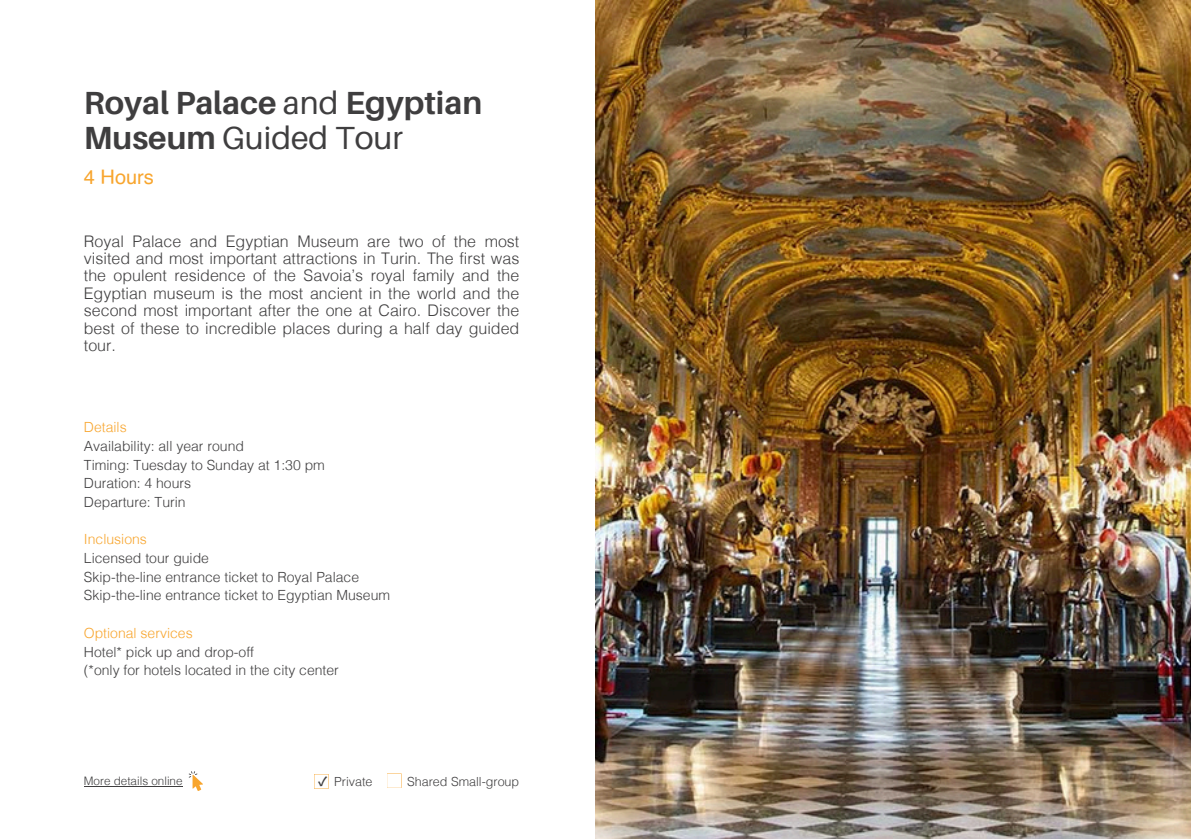
<style>
.page{position:relative;width:1191px;height:839px;background:#fff}
.page>*{position:absolute;margin:0;border:0;box-sizing:border-box;transform-origin:0 0}
.t1{font:700 32px/34.4px "Aileron";color:#3f3e3f}
.t2{font:20px "Helvetica";color:#f8a52d}
.t3{font:300 16px/17.4px "Helvetica";color:#3f3e3f;text-align:justify}
.t4{font:300 14px/18.6px "Helvetica";color:#3f3e3f}
.t5{font:300 12.6px "Helvetica";color:#3f3e3f}
.t6{font:300 11.6px "Helvetica";color:#3f3e3f}
.s1{font-weight:400}
.s2{color:#f8a52d}
.s3{font-family:"Noto Sans CJ Ksc";font-weight:700}
</style>
<div class="page">
<svg style="left:189px;top:771px;width:13px;height:19px"></svg>
<hr style="left:84px;top:785px;width:99px;height:1px;background:#3f3e3f">
<svg style="left:314px;top:774px;width:15px;height:14px"></svg>
<svg style="left:387px;top:773px;width:15px;height:15px"></svg>
<img style="left:595px;top:0;width:596px;height:838px">
<h1 class="t1" style="left:84px;top:85px;width:400px">Royal Palace <span class="s1">and</span> Egyptian<br>Museum <span class="s1">Guided Tour</span></h1>
<h3 class="t2" style="left:84px;top:169px;width:72px">4 Hours</h3>
<h2 class="t3" style="left:84px;top:232px;width:437px">Royal Palace and Egyptian Museum are two of the most visited and most important attractions in Turin. The first was the opulent residence of the Savoia’s royal family and the Egyptian museum is the most ancient in the world and the second most important after the one at Cairo. Discover the best of these to incredible places during a half day guided tour.</h2>
<p class="t4" style="left:84px;top:418px;width:242px"><span class="s2">Details<br></span>Availability: all year round<br>Timing: Tuesday to Sunday at 1:30 pm<br>Duration: 4 hours<br>Departure: Turin</p>
<p class="t4" style="left:84px;top:530px;width:308px"><span class="s2">Inclusions<br></span>Licensed tour guide<br>Skip-the-line entrance ticket to Royal Palace<br>Skip-the-line entrance ticket to Egyptian Museum</p>
<p class="t4" style="left:84px;top:623px;width:172px"><span class="s2">Optional services<br></span>Hotel* pick up and drop-off</p>
<p class="t4" style="left:84px;top:660px;width:257px">(*only for hotels located in the city center</p>
<h4 class="t6" style="left:84px;top:773px;width:100px">More details online</h4>
<h4 class="t5" style="left:318px;top:773px;width:56px"><span class="s3">✓</span> Private</h4>
<h4 class="t5" style="left:407px;top:773px;width:114px">Shared Small-group</h4>
</div>
